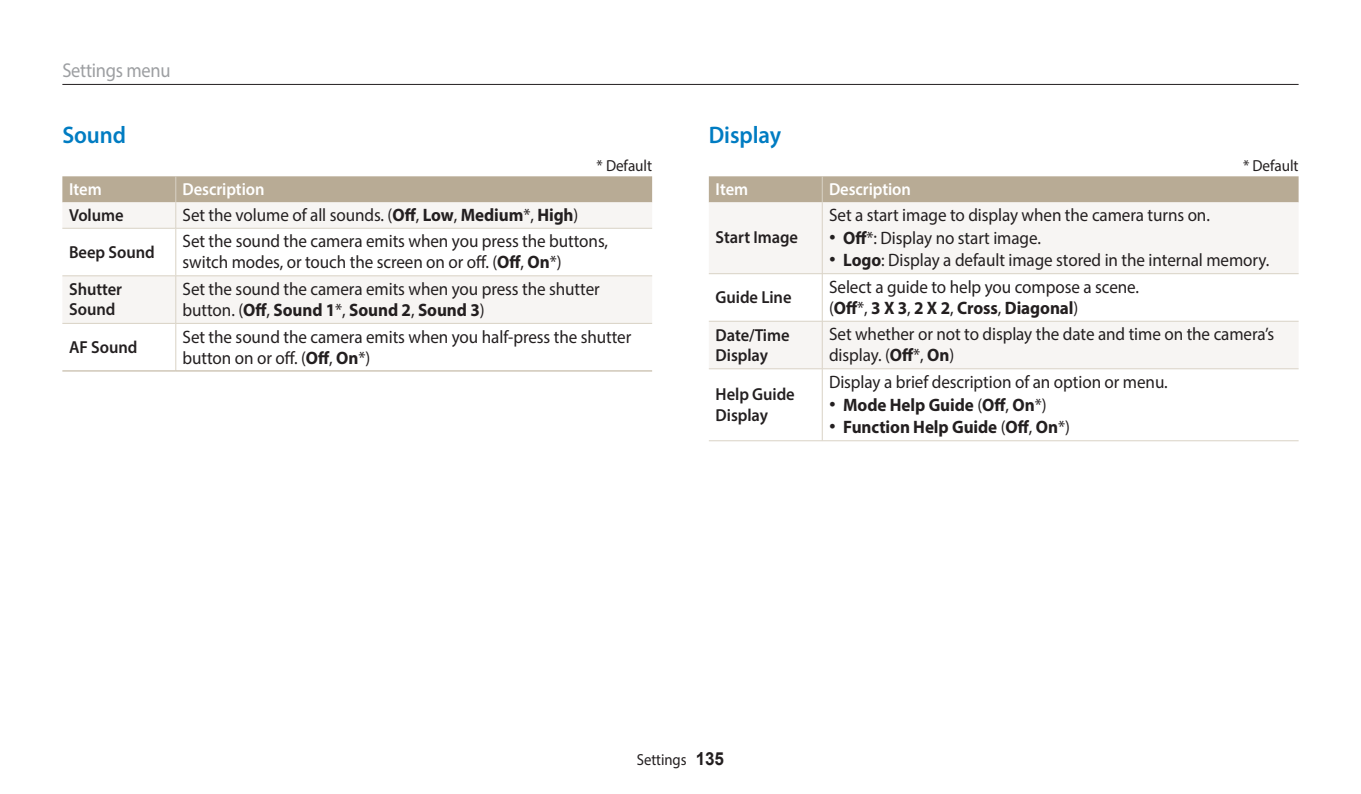
<style>
.page{position:relative;width:1361px;height:794px;background:#fff}
.page>*{position:absolute;margin:0;border:0;box-sizing:border-box;transform-origin:0 0}
.t1{font:600 24px "Myriad Pro";letter-spacing:-.005em;color:#007cc2;scale:.95 1}
.t2{font:20px "Myriad Pro";letter-spacing:-.015em;color:#9d9fa2;scale:.92 1}
.t3{font:18px/21px "Myriad Pro";letter-spacing:-.005em;color:#231f20;scale:.95 1}
.t4{font:700 18px "Myriad Pro";letter-spacing:-.005em;color:#231f20;scale:.95 1}
.t5{font:600 17.4px/20.4px "Myriad Pro";letter-spacing:-.005em;color:#231f20;scale:.95 1}
.t6{font:600 17.4px "Myriad Pro";letter-spacing:-.005em;color:#fff;scale:.95 1}
.t7{font:16px "Myriad Pro";letter-spacing:-.005em;color:#231f20;scale:.95 1}
.t8{font:16px "Myriad Pro";letter-spacing:-.005em;color:#231f20;scale:.92 1}
.s1{font-weight:700}
.s2{font-family:"Arial";font-size:19px}
.s3{font-family:"Arial";font-weight:400;font-size:19px}
.s4{font-weight:400}
.s5{font-family:"Arial";font-weight:700;font-size:18px}
</style>
<div class="page">
<hr style="left:62px;top:84px;width:1236px;height:1px;background:#231f20">
<svg style="left:62px;top:229px;width:590px;height:94px;fill:#f7f5f3"></svg>
<hr style="left:62px;top:228px;width:114px;height:1px;background:#d9d2c5">
<hr style="left:176px;top:228px;width:476px;height:1px;background:#d9d2c5">
<hr style="left:175px;top:228px;width:1px;height:47px;background:#d9d2c5">
<hr style="left:62px;top:275px;width:114px;height:1px;background:#d9d2c5">
<hr style="left:176px;top:275px;width:476px;height:1px;background:#d9d2c5">
<hr style="left:175px;top:276px;width:1px;height:47px;background:#d9d2c5">
<hr style="left:62px;top:323px;width:114px;height:1px;background:#d9d2c5">
<hr style="left:176px;top:323px;width:476px;height:1px;background:#d9d2c5">
<hr style="left:175px;top:324px;width:1px;height:46px;background:#d9d2c5">
<hr style="left:62px;top:370px;width:114px;height:1px;background:#b8ab95">
<hr style="left:176px;top:370px;width:476px;height:1px;background:#b8ab95">
<svg style="left:62px;top:176px;width:590px;height:52px"></svg>
<svg style="left:709px;top:202px;width:589px;height:166px;fill:#f7f5f3"></svg>
<div style="left:709px;top:176px;width:589px;height:26px;background:#b8ab95"></div>
<hr style="left:822px;top:202px;width:1px;height:71px;background:#d9d2c5">
<hr style="left:709px;top:273px;width:589px;height:1px;background:#d9d2c5">
<hr style="left:822px;top:274px;width:1px;height:47px;background:#d9d2c5">
<hr style="left:709px;top:321px;width:589px;height:1px;background:#d9d2c5">
<hr style="left:822px;top:321px;width:1px;height:47px;background:#d9d2c5">
<hr style="left:709px;top:368px;width:589px;height:1px;background:#d9d2c5">
<hr style="left:822px;top:369px;width:1px;height:71px;background:#d9d2c5">
<hr style="left:709px;top:440px;width:589px;height:1px;background:#d9d2c5">
<p class="t2" style="left:62px;top:63px;width:119px">Settings menu</p>
<h1 class="t1" style="left:62px;top:126px;width:68px">Sound</h1>
<h1 class="t1" style="left:709px;top:126px;width:78px">Display</h1>
<p class="t7" style="left:596px;top:159px;width:60px">* Default</p>
<p class="t7" style="left:1243px;top:159px;width:60px">* Default</p>
<p class="t6" style="left:69px;top:183px;width:36px">Item</p>
<p class="t6" style="left:183px;top:183px;width:88px">Description</p>
<p class="t5" style="left:69px;top:207px;width:59px">Volume</p>
<p class="t3" style="left:183px;top:207px;width:418px">Set the volume of all sounds. (<span class="s1">Off</span>, <span class="s1">Low</span>, <span class="s1">Medium</span>*, <span class="s1">High</span>)</p>
<p class="t5" style="left:69px;top:245px;width:91px">Beep Sound</p>
<p class="t3" style="left:183px;top:234px;width:449px">Set the sound the camera emits when you press the buttons, switch modes, or touch the screen on or off. (<span class="s1">Off</span>, <span class="s1">On</span>*)</p>
<p class="t5" style="left:69px;top:282px;width:57px">Shutter<br>Sound</p>
<p class="t3" style="left:183px;top:281px;width:441px">Set the sound the camera emits when you press the shutter button. (<span class="s1">Off</span>, <span class="s1">Sound 1</span>*, <span class="s1">Sound 2</span>, <span class="s1">Sound 3</span>)</p>
<p class="t5" style="left:69px;top:340px;width:73px">AF Sound</p>
<p class="t3" style="left:183px;top:329px;width:474px">Set the sound the camera emits when you half-press the shutter button on or off. (<span class="s1">Off</span>, <span class="s1">On</span>*)</p>
<p class="t6" style="left:715px;top:183px;width:36px">Item</p>
<p class="t6" style="left:829px;top:183px;width:88px">Description</p>
<p class="t5" style="left:715px;top:230px;width:88px">Start Image</p>
<p class="t3" style="left:829px;top:207px;width:402px">Set a start image to display when the camera turns on.</p>
<p class="t3" style="left:829px;top:230px;width:224px"><span class="s2">•</span> <span class="s1">Off</span>*: Display no start image.</p>
<p class="t3" style="left:829px;top:253px;width:465px"><span class="s2">•</span> <span class="s1">Logo</span>: Display a default image stored in the internal memory.</p>
<p class="t5" style="left:715px;top:290px;width:81px">Guide Line</p>
<p class="t3" style="left:829px;top:279px;width:328px">Select a guide to help you compose a scene. (<span class="s1">Off</span>*, <span class="s1">3 X 3</span>, <span class="s1">2 X 2</span>, <span class="s1">Cross</span>, <span class="s1">Diagonal</span>)</p>
<p class="t5" style="left:715px;top:327px;width:79px">Date/Time<br>Display</p>
<p class="t3" style="left:829px;top:327px;width:470px">Set whether or not to display the date and time on the camera’s display. (<span class="s1">Off</span>*, <span class="s1">On</span>)</p>
<p class="t5" style="left:715px;top:387px;width:85px">Help Guide<br>Display</p>
<p class="t3" style="left:829px;top:374px;width:358px">Display a brief description of an option or menu.</p>
<p class="t4" style="left:829px;top:398px;width:230px"><span class="s3">•</span> Mode Help Guide <span class="s4">(</span>Off<span class="s4">,</span> On<span class="s4">*)</span></p>
<p class="t4" style="left:829px;top:420px;width:255px"><span class="s3">•</span> Function Help Guide <span class="s4">(</span>Off<span class="s4">,</span> On<span class="s4">*)</span></p>
<p class="t8" style="left:637px;top:753px;width:96px">Settings <span class="s5">135</span></p>
</div>
